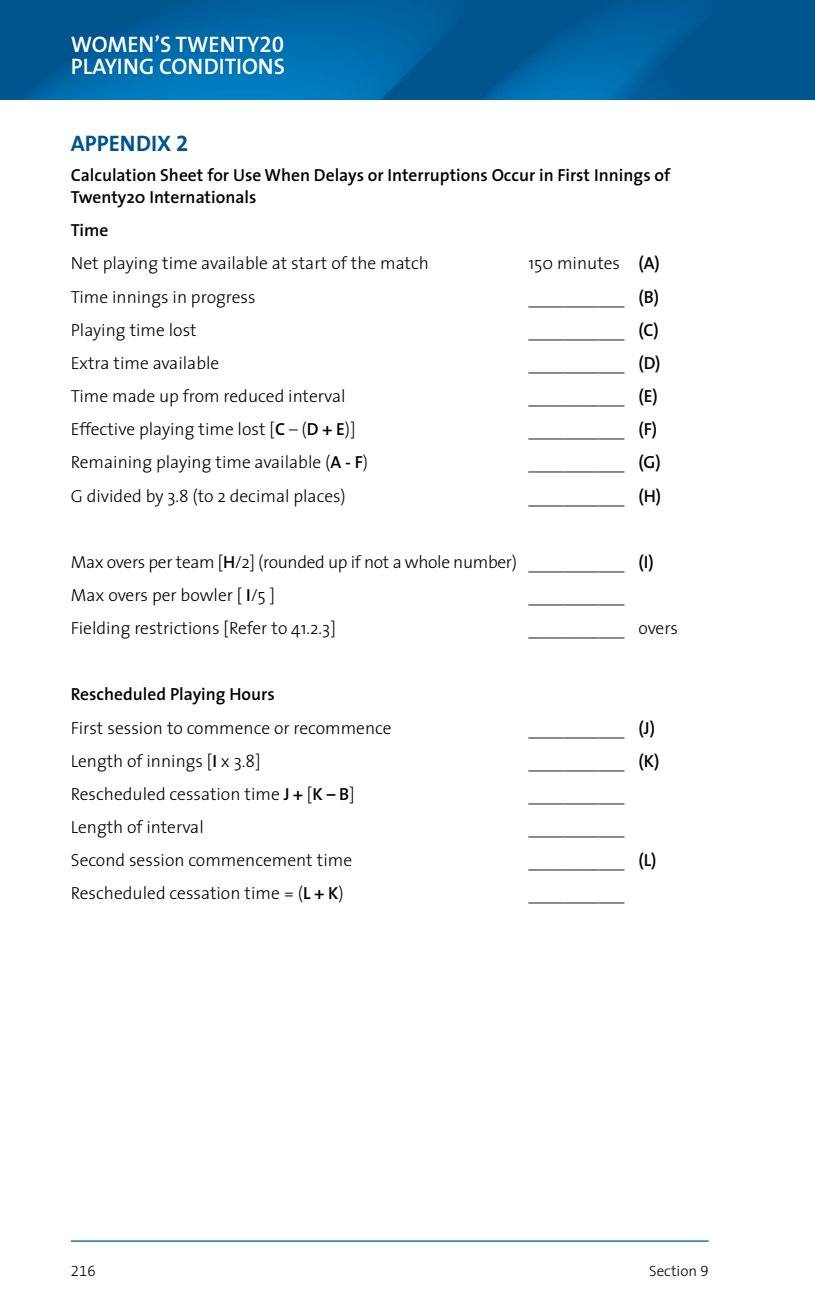
<style>
.page{position:relative;width:815px;height:1312px;background:#fff}
.page>*{position:absolute;margin:0;border:0;box-sizing:border-box;transform-origin:0 0}
.t1{font:600 22.5px/22.5px "The Sans";color:#fff}
.t2{font:700 22.5px "The Sans";color:#00548f}
.t3{font:300 17.5px "The Sans";color:#000}
.t4{font:600 17.5px/22.5px "The Sans";color:#000}
.t5{font:300 17.5px/33.2px "The Sans";letter-spacing:-.02em;color:#000}
.t6{font:300 15px "The Sans";color:#000}
.t7{font:15px "The Sans Light Expert";color:#000}
.s1{font-family:"The Sans Semi Bold Expert";font-weight:400}
.s2{font-family:"The Sans Bold Expert";font-weight:400}
.s3{font-weight:600}
.s4{font-family:"The Sans Light Expert";font-weight:400}
</style>
<div class="page">
<img style="left:0;top:0;width:815px;height:99px">
<hr style="left:71px;top:1240px;width:638px;height:1px;background:#00548f">
<p class="t1" style="left:71px;top:32px;width:215px">women’s twenty<span class="s1">20<br></span>PLAYING CONDITIONS</p>
<p class="t2" style="left:71px;top:124px;width:119px">APPENDIX <span class="s2">2</span></p>
<p class="t4" style="left:71px;top:163px;width:601px">Calculation Sheet for Use When Delays or Interruptions Occur in First Innings of<br>Twenty20 Internationals</p>
<p class="t4" style="left:71px;top:218px;width:39px">Time</p>
<p class="t3" style="left:71px;top:249px;width:360px">Net playing time available at start of the match</p>
<p class="t3" style="left:528px;top:249px;width:133px">150 minutes <span class="s3">(A)</span></p>
<p class="t3" style="left:71px;top:282px;width:186px">Time innings in progress</p>
<p class="t3" style="left:528px;top:282px;width:132px">___________ <span class="s3">(B)</span></p>
<p class="t3" style="left:71px;top:315px;width:127px">Playing time lost</p>
<p class="t3" style="left:528px;top:315px;width:132px">___________ <span class="s3">(C)</span></p>
<p class="t3" style="left:71px;top:348px;width:150px">Extra time available</p>
<p class="t3" style="left:528px;top:348px;width:134px">___________ <span class="s3">(D)</span></p>
<p class="t3" style="left:71px;top:381px;width:276px">Time made up from reduced interval</p>
<p class="t3" style="left:528px;top:381px;width:131px">___________ <span class="s3">(E )</span></p>
<p class="t3" style="left:71px;top:415px;width:286px">Effective playing time lost [<span class="s3">C</span> – (<span class="s3">D + E</span>)]</p>
<p class="t3" style="left:528px;top:415px;width:130px">___________ <span class="s3">(F)</span></p>
<p class="t3" style="left:71px;top:448px;width:299px">Remaining playing time available (<span class="s3">A - F</span>)</p>
<p class="t3" style="left:528px;top:448px;width:134px">___________ <span class="s3">(G)</span></p>
<p class="t3" style="left:71px;top:481px;width:276px">G divided by 3.8 (to 2 decimal places)</p>
<p class="t3" style="left:528px;top:481px;width:134px">___________ <span class="s3">(H)</span></p>
<p class="t5" style="left:71px;top:544px;width:584px">Max overs per team [<span class="s3">H</span>/2] (rounded up if not a whole number) ___________ <span class="s3">(I)<br></span>Max overs per bowler [ <span class="s3">I</span>/5 ]</p>
<p class="t3" style="left:528px;top:580px;width:98px">___________</p>
<p class="t3" style="left:71px;top:613px;width:267px">Fielding restrictions [Refer to 41.2.3]</p>
<p class="t3" style="left:528px;top:613px;width:151px">___________ overs</p>
<p class="t4" style="left:71px;top:682px;width:205px">Rescheduled Playing Hours</p>
<p class="t3" style="left:71px;top:713px;width:322px">First session to commence or recommence</p>
<p class="t3" style="left:528px;top:713px;width:128px">___________ <span class="s3">(J)</span></p>
<p class="t3" style="left:71px;top:746px;width:191px">Length of innings [<span class="s3">I</span> x 3.8]</p>
<p class="t3" style="left:528px;top:746px;width:132px">___________ <span class="s3">(K)</span></p>
<p class="t3" style="left:71px;top:779px;width:285px">Rescheduled cessation time <span class="s3">J +</span> [<span class="s3">K – B</span>]</p>
<p class="t3" style="left:528px;top:779px;width:98px">___________</p>
<p class="t3" style="left:71px;top:812px;width:134px">Length of interval</p>
<p class="t3" style="left:528px;top:812px;width:98px">___________</p>
<p class="t3" style="left:71px;top:845px;width:283px">Second session commencement time</p>
<p class="t3" style="left:528px;top:845px;width:130px">___________ <span class="s3">(L)</span></p>
<p class="t3" style="left:71px;top:878px;width:274px">Rescheduled cessation time = (<span class="s3">L + K</span>)</p>
<p class="t3" style="left:528px;top:878px;width:98px">___________</p>
<p class="t7" style="left:71px;top:1258px;width:26px">216</p>
<p class="t6" style="left:649px;top:1258px;width:61px">Section <span class="s4">9</span></p>
</div>
